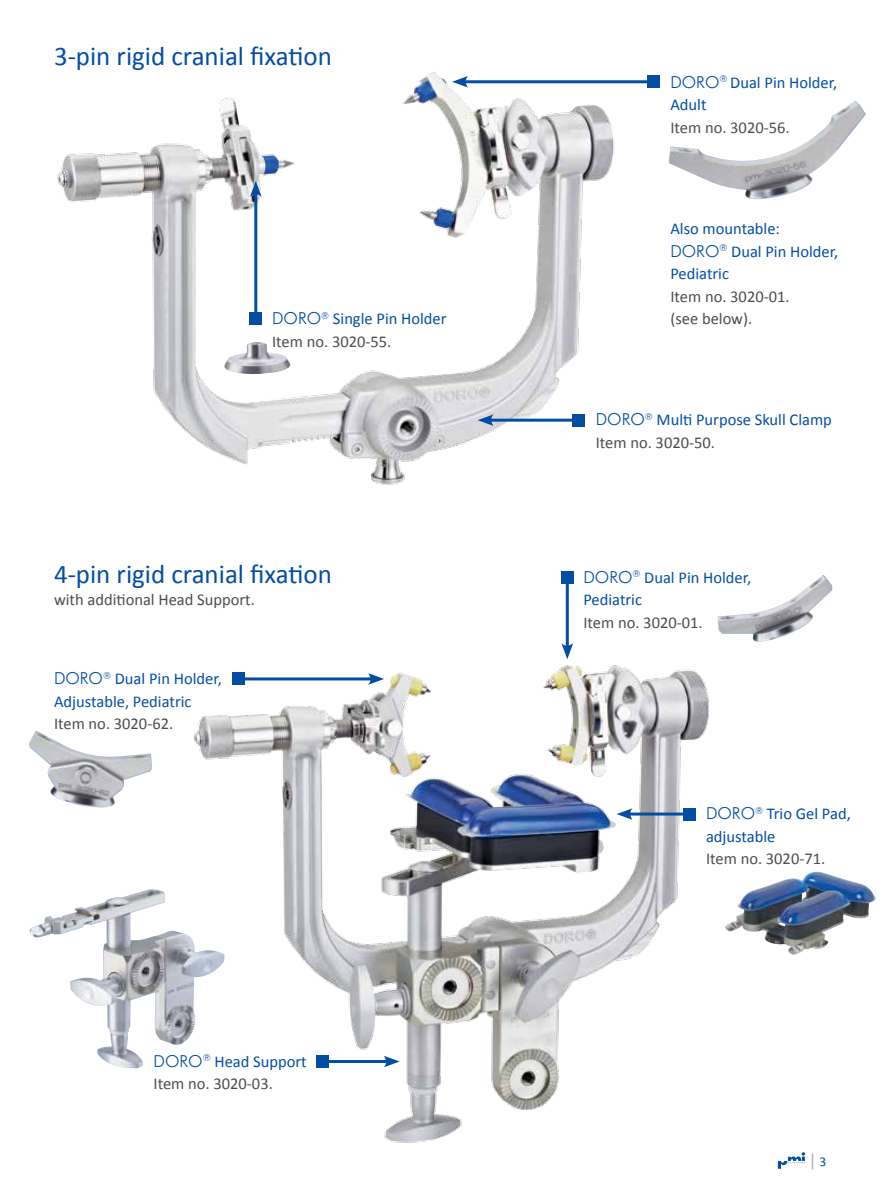
<style>
.page{position:relative;width:893px;height:1191px;background:#fff}
.page>*{position:absolute;margin:0;border:0;box-sizing:border-box;transform-origin:0 0}
.t1{font:27px "Calibri";color:#034ea2}
.t2{font:18px "Calibri";color:#acb4b5}
.t3{font:16.5px/22.5px "Calibri";color:#034ea2}
.t4{font:16.5px/22.5px "Calibri";color:#4d4d4f}
.s1{font-family:"Futura BT";font-weight:300}
.s2{color:#4d4d4f}
.s3{font-family:"Futura BT";font-weight:300;color:#034ea2}
.s4{color:#034ea2}
.s5{font-size:13.5px;color:#034ea2}
</style>
<div class="page">
<svg style="left:778px;top:1152px;width:27px;height:16px"></svg>
<img style="left:57px;top:72px;width:603px;height:500px">
<img style="left:224px;top:342px;width:66px;height:33px">
<img style="left:669px;top:101px;width:197px;height:99px">
<img style="left:29px;top:731px;width:121px;height:77px">
<img style="left:717px;top:575px;width:115px;height:67px">
<img style="left:750px;top:871px;width:126px;height:84px">
<img style="left:30px;top:889px;width:120px;height:180px">
<hr style="left:254px;top:191px;width:3px;height:127px;background:#034ea2">
<div style="left:250px;top:312px;width:12px;height:12px;background:#034ea2"></div>
<svg style="left:250px;top:181px;width:12px;height:16px"></svg>
<hr style="left:462px;top:80px;width:191px;height:3px;background:#034ea2">
<div style="left:647px;top:76px;width:12px;height:12px;background:#034ea2"></div>
<svg style="left:452px;top:76px;width:16px;height:12px"></svg>
<hr style="left:488px;top:419px;width:91px;height:3px;background:#034ea2">
<div style="left:573px;top:414px;width:12px;height:12px;background:#034ea2"></div>
<svg style="left:478px;top:414px;width:16px;height:12px"></svg>
<img style="left:150px;top:665px;width:600px;height:478px">
<hr style="left:238px;top:677px;width:136px;height:3px;background:#034ea2">
<div style="left:232px;top:673px;width:12px;height:12px;background:#034ea2"></div>
<svg style="left:368px;top:673px;width:16px;height:12px"></svg>
<hr style="left:566px;top:578px;width:3px;height:71px;background:#034ea2">
<div style="left:561px;top:572px;width:12px;height:12px;background:#034ea2"></div>
<svg style="left:561px;top:643px;width:12px;height:16px"></svg>
<hr style="left:627px;top:812px;width:62px;height:3px;background:#034ea2">
<div style="left:683px;top:808px;width:12px;height:12px;background:#034ea2"></div>
<svg style="left:617px;top:808px;width:16px;height:12px"></svg>
<hr style="left:323px;top:1060px;width:66px;height:3px;background:#034ea2">
<div style="left:317px;top:1055px;width:12px;height:12px;background:#034ea2"></div>
<svg style="left:384px;top:1055px;width:16px;height:12px"></svg>
<h1 class="t1" style="left:54px;top:39px;width:279px">3-pin rigid cranial fixation</h1>
<p class="t3" style="left:272px;top:307px;width:176px"><span class="s1">DORO</span><sup>®</sup> Single Pin Holder<br><span class="s2">Item no. 3020-55.</span></p>
<h1 class="t1" style="left:54px;top:557px;width:279px">4-pin rigid cranial fixation</h1>
<p class="t4" style="left:54px;top:589px;width:202px">with additional Head Support.</p>
<p class="t3" style="left:54px;top:667px;width:169px"><span class="s1">DORO</span><sup>®</sup> Dual Pin Holder,<br>Adjustable, Pediatric</p>
<p class="t4" style="left:54px;top:712px;width:121px">Item no. 3020-62.</p>
<p class="t4" style="left:154px;top:1050px;width:155px"><span class="s3">DORO</span><sup>®</sup> <span class="s4">Head Support<br></span>Item no. 3020-03.</p>
<p class="t3" style="left:670px;top:71px;width:168px"><span class="s1">DORO</span><sup>®</sup> Dual Pin Holder,<br>Adult</p>
<p class="t4" style="left:670px;top:116px;width:121px">Item no. 3020-56.</p>
<p class="t3" style="left:670px;top:217px;width:169px">Also mountable:<br><span class="s1">DORO</span><sup>®</sup> Dual Pin Holder,<br>Pediatric</p>
<p class="t4" style="left:670px;top:285px;width:121px">Item no. 3020-01. (see below).</p>
<p class="t3" style="left:596px;top:409px;width:238px"><span class="s1">DORO</span><sup>®</sup> Multi Purpose Skull Clamp<br><span class="s2">Item no. 3020-50.</span></p>
<p class="t3" style="left:583px;top:566px;width:169px"><span class="s1">DORO</span><sup>®</sup> Dual Pin Holder,<br>Pediatric</p>
<p class="t4" style="left:583px;top:611px;width:121px">Item no. 3020-01.</p>
<p class="t3" style="left:706px;top:802px;width:146px"><span class="s1">DORO</span><sup>®</sup> Trio Gel Pad, adjustable</p>
<p class="t4" style="left:706px;top:847px;width:121px">Item no. 3020-71.</p>
<p class="t2" style="left:808px;top:1148px;width:19px">|<span class="s5">3</span></p>
</div>
